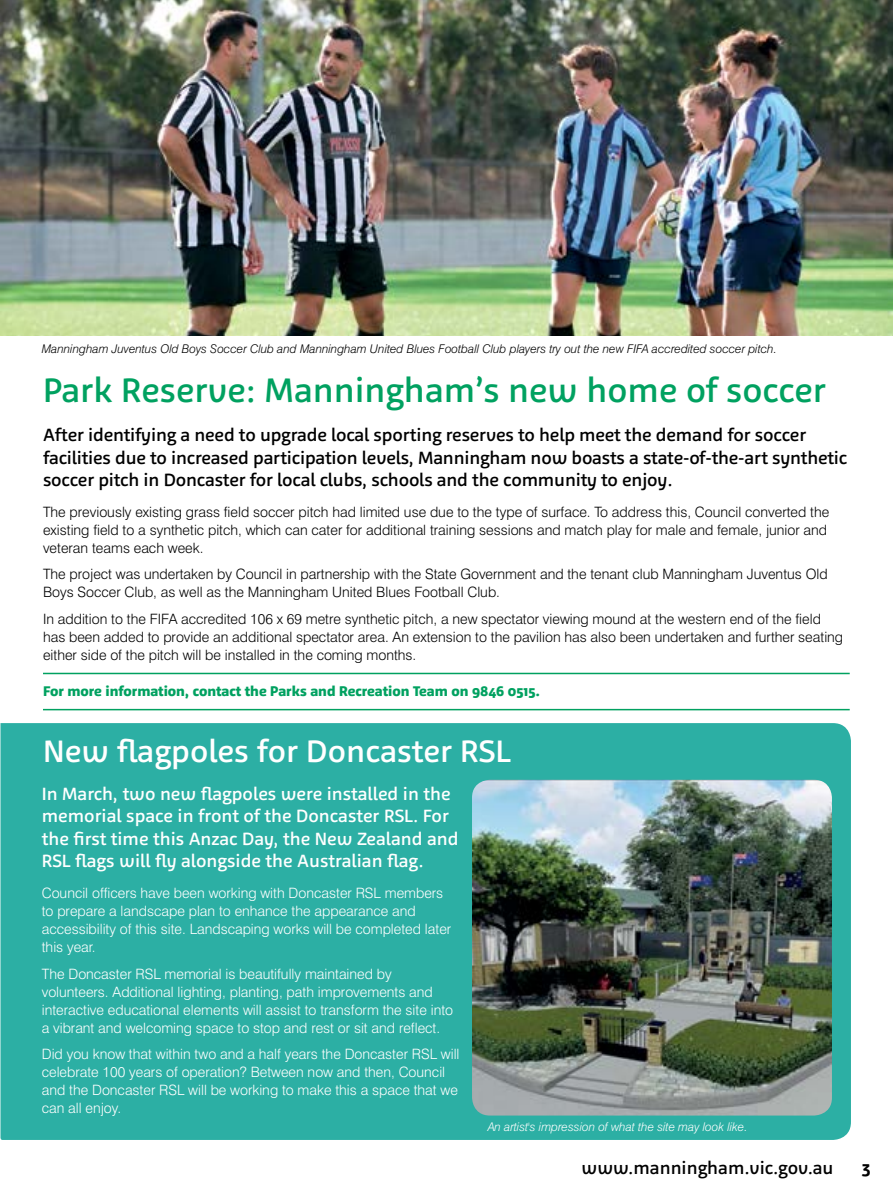
<style>
.page{position:relative;width:893px;height:1191px;background:#fff}
.page>*{position:absolute;margin:0;border:0;box-sizing:border-box;transform-origin:0 0}
.t1{font:500 34.5px "Agile";color:#00a160}
.t2{font:500 31.5px "Agile";color:#fff}
.t3{font:500 18px/22.5px "Agile";letter-spacing:-.01em;color:#000}
.t4{font:500 18px/22.5px "Agile";color:#fff}
.t5{font:700 18px "Agile";color:#000}
.t6{font:300 14.25px/18px "Swiss 721 BT";color:#000}
.t7{font:300 14.25px/18px "Swiss 721 BT";color:#fff}
.t8{font:800 14.25px "Agile";color:#00a160}
.t9{font:italic 300 12px "Swiss 721 BT";color:#000}
.t10{font:italic 300 12px "Swiss 721 BT";color:#fff}
</style>
<div class="page">
<div style="left:0;top:723px;width:851px;height:417px;background:#2cafa4"></div>
<img style="left:0;top:0;width:893px;height:335px">
<img style="left:472px;top:779px;width:360px;height:336px">
<hr style="left:43px;top:672px;width:807px;height:2px;background:#00a160">
<hr style="left:43px;top:709px;width:807px;height:1px;background:#00a160">
<p class="t9" style="left:42px;top:341px;width:737px">Manningham Juventus Old Boys Soccer Club and Manningham United Blues Football Club players try out the new FIFA accredited soccer pitch.</p>
<h1 class="t1" style="left:43px;top:369px;width:785px">Park Reserve: Manningham’s new home of soccer</h1>
<p class="t3" style="left:43px;top:423px;width:806px">After identifying a need to upgrade local sporting reserves to help meet the demand for soccer facilities due to increased participation levels, Manningham now boasts a state-of-the-art synthetic soccer pitch in Doncaster for local clubs, schools and the community to enjoy.</p>
<p class="t6" style="left:43px;top:502px;width:788px">The previously existing grass field soccer pitch had limited use due to the type of surface. To address this, Council converted the existing field to a synthetic pitch, which can cater for additional training sessions and match play for male and female, junior and veteran teams each week.</p>
<p class="t6" style="left:43px;top:565px;width:786px">The project was undertaken by Council in partnership with the State Government and the tenant club Manningham Juventus Old<br>Boys Soccer Club, as well as the Manningham United Blues Football Club.</p>
<p class="t6" style="left:43px;top:609px;width:802px">In addition to the FIFA accredited 106 x 69 metre synthetic pitch, a new spectator viewing mound at the western end of the field has been added to provide an additional spectator area. An extension to the pavilion has also been undertaken and further seating either side of the pitch will be installed in the coming months.</p>
<p class="t8" style="left:43px;top:683px;width:499px">For more information, contact the Parks and Recreation Team on 9846 0515.</p>
<h2 class="t2" style="left:43px;top:732px;width:469px">New flagpoles for Doncaster RSL</h2>
<p class="t4" style="left:42px;top:782px;width:418px">In March, two new flagpoles were installed in the memorial space in front of the Doncaster RSL. For the first time this Anzac Day, the New Zealand and RSL flags will fly alongside the Australian flag.</p>
<p class="t7" style="left:42px;top:884px;width:411px">Council officers have been working with Doncaster RSL members to prepare a landscape plan to enhance the appearance and accessibility of this site. Landscaping works will be completed later this year.</p>
<p class="t7" style="left:42px;top:964px;width:413px">The Doncaster RSL memorial is beautifully maintained by volunteers. Additional lighting, planting, path improvements and interactive educational elements will assist to transform the site into a vibrant and welcoming space to stop and rest or sit and reflect.</p>
<p class="t7" style="left:42px;top:1045px;width:419px">Did you know that within two and a half years the Doncaster RSL will celebrate 100 years of operation? Between now and then, Council and the Doncaster RSL will be working to make this a space that we can all enjoy.</p>
<p class="t10" style="left:488px;top:1119px;width:261px">An artist's impression of what the site may look like.</p>
<p class="t3" style="left:582px;top:1156px;width:253px">www.manningham.vic.gov.au</p>
<p class="t5" style="left:862px;top:1157px;width:10px">3</p>
</div>
